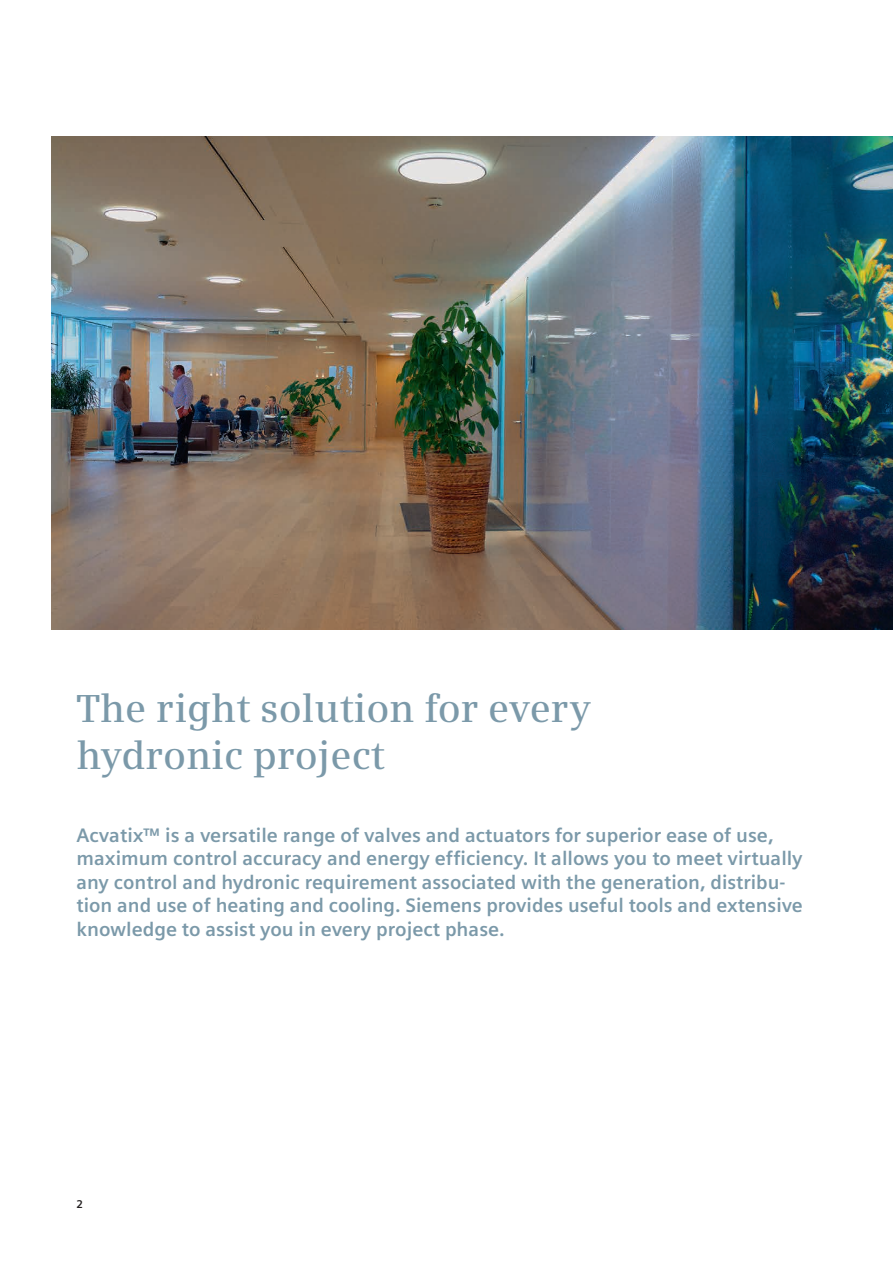
<style>
.page{position:relative;width:893px;height:1263px;background:#fff}
.page>*{position:absolute;margin:0;border:0;box-sizing:border-box;transform-origin:0 0}
.t1{font:600 39px/46.8px "Siemens Serif";color:#7b99a9}
.t2{font:700 19.5px/23.4px "Siemens Sans";color:#7b99a9}
.t3{font:700 11.25px "Siemens Sans";color:#231f20}
</style>
<div class="page">
<img style="left:51px;top:136px;width:842px;height:493px">
<h1 class="t1" style="left:77px;top:685px;width:516px">The right solution for every hydronic project</h1>
<p class="t2" style="left:77px;top:824px;width:728px">Acvatix™ is a versatile range of valves and actuators for superior ease of use, maximum control accuracy and energy efficiency. It allows you to meet virtually any control and hydronic requirement associated with the generation, distribu&shy;tion and use of heating and cooling. Siemens provides useful tools and extensive knowledge to assist you in every project phase.</p>
<p class="t3" style="left:77px;top:1197px;width:8px">2</p>
</div>
